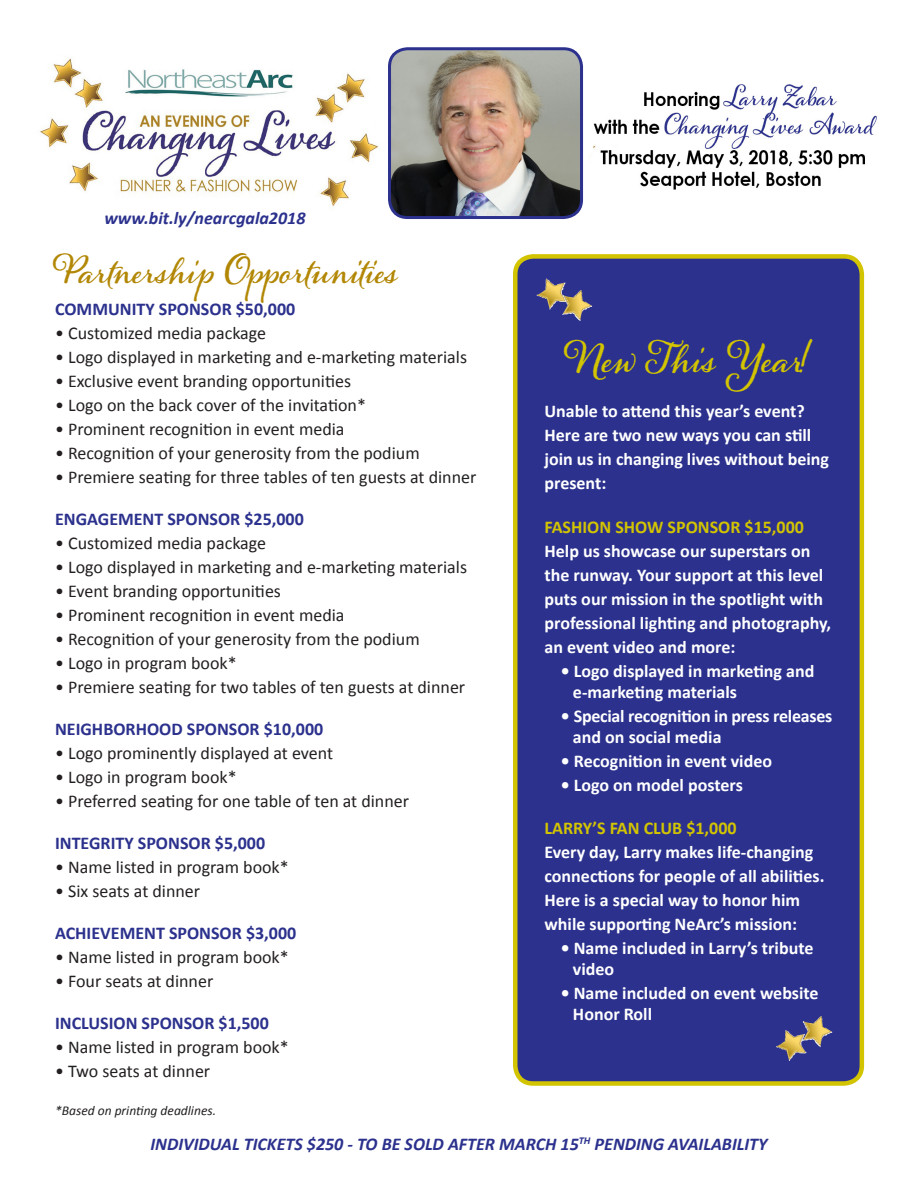
<style>
.page{position:relative;width:918px;height:1188px;background:#fff}
.page>*{position:absolute;margin:0;border:0;box-sizing:border-box;transform-origin:0 0}
.t1{font:700 39px "Alana";color:#d2c401}
.t2{font:700 36px "Alana";color:#b28705}
.t3{font:18px "Calibri";color:#231f20}
.t4{font:700 18px/24px "Calibri";color:#fff}
.t5{font:700 18px "Calibri";color:#2b318d}
.t6{font:italic 700 18px "Calibri";color:#2b318d}
.t7{font:700 18px "Calibri";color:#d2c401}
.t8{font:italic 13.5px "Calibri";color:#231f20}
.s1{color:#d2c401}
</style>
<div class="page">
<img style="left:392px;top:51px;width:190px;height:167px">
<div style="left:388px;top:47px;width:195px;height:172px;border:3px solid #2b318d;border-radius:18px"></div>
<div style="left:515px;top:256px;width:347px;height:828px;background:#2b318d;border-radius:18px"></div>
<div style="left:513px;top:254px;width:351px;height:832px;border:4px solid #d2c401;border-radius:18px"></div>
<img style="left:536px;top:279px;width:30px;height:31px">
<img style="left:803px;top:1016px;width:29px;height:31px">
<img style="left:776px;top:1030px;width:31px;height:31px">
<img style="left:562px;top:290px;width:30px;height:31px">
<img style="left:40px;top:58px;width:338px;height:149px">
<div style="left:375px;top:114px;width:9px;height:22px;background:#fff;border-radius:50%"></div>
<img style="left:593px;top:84px;width:284px;height:106px">
<div style="left:585px;top:132px;width:9px;height:23px;background:#fff;border-radius:50%"></div>
<p class="t6" style="left:104px;top:206px;width:202px">www.bit.ly/nearcgala2018</p>
<p class="t2" style="left:55px;top:249px;width:345px">Partnership Opportunities</p>
<p class="t5" style="left:55px;top:296px;width:242px">COMMUNITY SPONSOR $50,000</p>
<p class="t3" style="left:55px;top:321px;width:213px">• Customized media package</p>
<p class="t3" style="left:55px;top:345px;width:414px">• Logo displayed in marketing and e-marketing materials</p>
<p class="t3" style="left:55px;top:369px;width:297px">• Exclusive event branding opportunities</p>
<p class="t3" style="left:55px;top:393px;width:312px">• Logo on the back cover of the invitation*</p>
<p class="t3" style="left:55px;top:417px;width:291px">• Prominent recognition in event media</p>
<p class="t3" style="left:55px;top:441px;width:366px">• Recognition of your generosity from the podium</p>
<p class="t3" style="left:55px;top:465px;width:423px">• Premiere seating for three tables of ten guests at dinner</p>
<p class="t5" style="left:55px;top:506px;width:250px">ENGAGEMENT SPONSOR $25,000</p>
<p class="t3" style="left:55px;top:531px;width:213px">• Customized media package</p>
<p class="t3" style="left:55px;top:555px;width:414px">• Logo displayed in marketing and e-marketing materials</p>
<p class="t3" style="left:55px;top:579px;width:227px">• Event branding opportunities</p>
<p class="t3" style="left:55px;top:603px;width:291px">• Prominent recognition in event media</p>
<p class="t3" style="left:55px;top:627px;width:366px">• Recognition of your generosity from the podium</p>
<p class="t3" style="left:55px;top:651px;width:183px">• Logo in program book*</p>
<p class="t3" style="left:55px;top:675px;width:412px">• Premiere seating for two tables of ten guests at dinner</p>
<p class="t5" style="left:55px;top:716px;width:270px">NEIGHBORHOOD SPONSOR $10,000</p>
<p class="t3" style="left:55px;top:741px;width:280px">• Logo prominently displayed at event</p>
<p class="t3" style="left:55px;top:765px;width:183px">• Logo in program book*</p>
<p class="t3" style="left:55px;top:789px;width:356px">• Preferred seating for one table of ten at dinner</p>
<p class="t5" style="left:55px;top:830px;width:212px">INTEGRITY SPONSOR $5,000</p>
<p class="t3" style="left:55px;top:855px;width:235px">• Name listed in program book*</p>
<p class="t3" style="left:55px;top:879px;width:147px">• Six seats at dinner</p>
<p class="t5" style="left:55px;top:920px;width:243px">ACHIEVEMENT SPONSOR $3,000</p>
<p class="t3" style="left:55px;top:945px;width:235px">• Name listed in program book*</p>
<p class="t3" style="left:55px;top:969px;width:160px">• Four seats at dinner</p>
<p class="t5" style="left:55px;top:1010px;width:215px">INCLUSION SPONSOR $1,500</p>
<p class="t3" style="left:55px;top:1035px;width:235px">• Name listed in program book*</p>
<p class="t3" style="left:55px;top:1059px;width:157px">• Two seats at dinner</p>
<p class="t8" style="left:55px;top:1101px;width:163px">*Based on printing deadlines.</p>
<p class="t1" style="left:567px;top:336px;width:246px">New This Year!</p>
<p class="t4" style="left:544px;top:399px;width:286px">Unable to attend this year’s event?<br>Here are two new ways you can still join us in changing lives without being present:</p>
<p class="t4" style="left:544px;top:514px;width:288px"><span class="s1">FASHION SHOW SPONSOR $15,000<br></span>Help us showcase our superstars on the runway. Your support at this level puts our mission in the spotlight with professional lighting and photography, an event video and more:</p>
<p class="t4" style="left:573px;top:660px;width:243px;line-height:21px;text-indent:-12px">• Logo displayed in marketing and e-marketing materials</p>
<p class="t4" style="left:573px;top:705px;width:261px;line-height:21px;text-indent:-12px">• Special recognition in press releases and on social media</p>
<p class="t4" style="left:561px;top:748px;width:213px">• Recognition in event video</p>
<p class="t4" style="left:561px;top:772px;width:184px">• Logo on model posters</p>
<p class="t7" style="left:544px;top:815px;width:194px">LARRY’S FAN CLUB $1,000</p>
<p class="t4" style="left:544px;top:839px;width:282px">Every day, Larry makes life-changing connections for people of all abilities.<br>Here is a special way to honor him while supporting NeArc’s mission:</p>
<p class="t4" style="left:573px;top:937px;width:242px;line-height:21px;text-indent:-12px">• Name included in Larry’s tribute video</p>
<p class="t4" style="left:573px;top:982px;width:247px;line-height:21px;text-indent:-12px">• Name included on event website<br>Honor Roll</p>
<p class="t6" style="left:150px;top:1132px;width:619px">INDIVIDUAL TICKETS $250 - TO BE SOLD AFTER MARCH 15<sup>TH</sup> PENDING AVAILABILITY</p>
</div>
